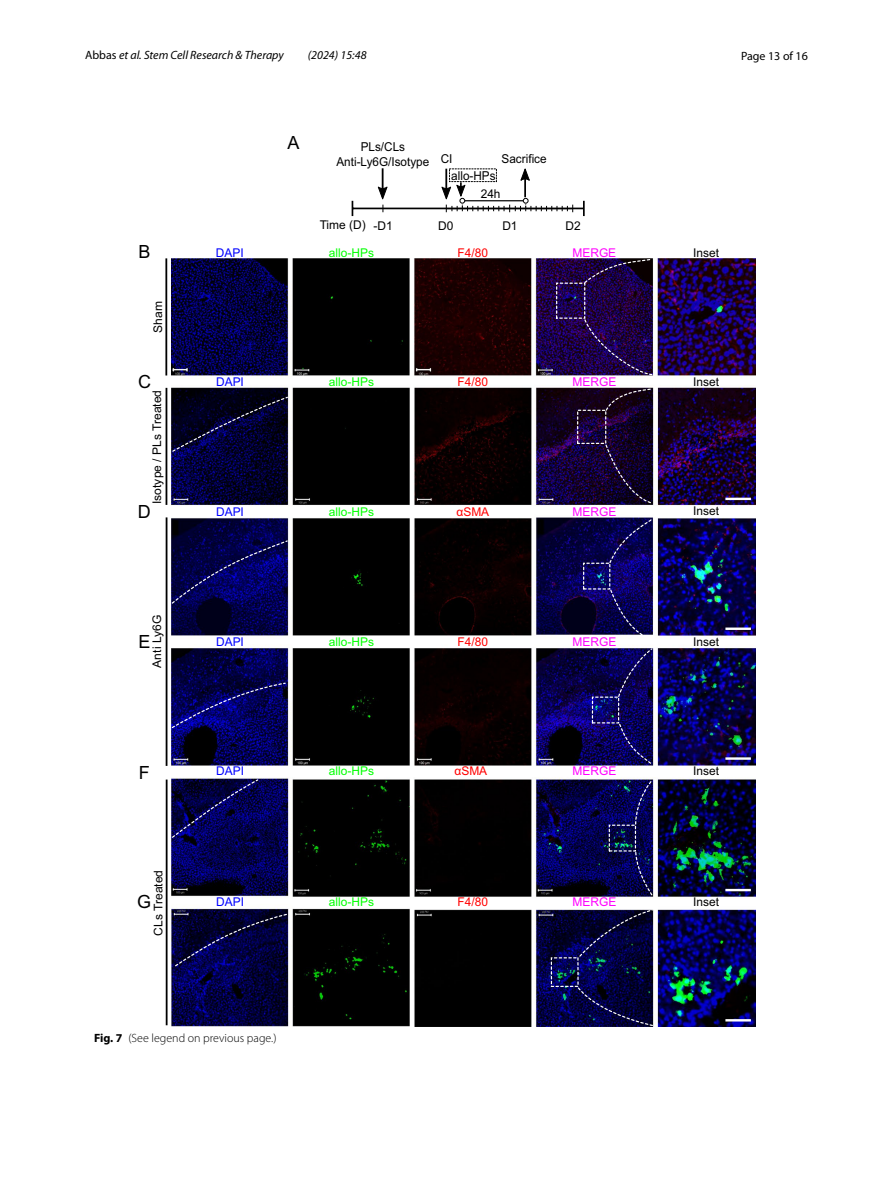
<style>
.page{position:relative;width:893px;height:1187px;background:#fff}
.page>*{position:absolute;margin:0;border:0;box-sizing:border-box;transform-origin:0 0}
.t1{font:18.15px "Arial MT12";color:#000}
.t2{font:12.3px/15.3px "Arial MT12";color:#000;text-align:center;scale:.96 1}
.t3{font:12px "Arial MT12";color:#000}
.t4{font:12px "Arial MT12";color:#0f0}
.t5{font:italic 12px "Myriad Pro";color:#000}
.t6{font:300 12px "Myriad Pro";color:#000}
.t7{font:12px "Arial MT12";color:#f0f}
.t8{font:12px "Arial MT12";color:#f00}
.t9{font:12px "Arial MT12";color:#00f}
.t10{font:12px "Myriad Pro";color:#000}
.s1{font-style:normal}
.s2{font-weight:700}
</style>
<div class="page">
<img style="left:171px;top:258px;width:585px;height:768px">
<hr style="left:166px;top:517px;width:1px;height:248px;background:#000">
<svg style="left:171px;top:539px;width:118px;height:65px;background:#070659"></svg>
<hr style="left:725px;top:627px;width:26px;height:3px;background:#fff">
<svg style="left:617px;top:648px;width:37px;height:118px;background:#140f5e"></svg>
<svg style="left:171px;top:681px;width:116px;height:48px;background:#060562"></svg>
<hr style="left:725px;top:757px;width:26px;height:2px;background:#fff">
<svg style="left:171px;top:396px;width:118px;height:57px;background:#07062c"></svg>
<hr style="left:166px;top:388px;width:1px;height:117px;background:#000">
<div style="left:577px;top:409px;width:29px;height:35px;border:1px dashed #fff"></div>
<svg style="left:604px;top:387px;width:49px;height:117px;background:#18082a"></svg>
<hr style="left:725px;top:497px;width:26px;height:3px;background:#fff">
<hr style="left:166px;top:779px;width:2px;height:246px;background:#000">
<div style="left:609px;top:824px;width:27px;height:27px;border:1px dashed #fff"></div>
<svg style="left:634px;top:779px;width:19px;height:117px;background:#0f0e58"></svg>
<svg style="left:171px;top:778px;width:88px;height:60px;background:#09084f"></svg>
<hr style="left:725px;top:888px;width:26px;height:3px;background:#fff">
<hr style="left:165px;top:258px;width:2px;height:117px;background:#000">
<div style="left:556px;top:282px;width:29px;height:37px;border:1px dashed #fff"></div>
<svg style="left:583px;top:258px;width:70px;height:118px;background:#220745"></svg>
<svg style="left:577px;top:908px;width:77px;height:118px;background:#0c0d43"></svg>
<svg style="left:173px;top:912px;width:115px;height:56px;background:#05053e"></svg>
<hr style="left:725px;top:1019px;width:26px;height:2px;background:#fff">
<hr style="left:352px;top:207px;width:232px;height:2px;background:#000">
<svg style="left:352px;top:201px;width:1px;height:15px"></svg>
<svg style="left:583px;top:201px;width:2px;height:15px"></svg>
<hr style="left:382px;top:168px;width:2px;height:28px;background:#000">
<svg style="left:377px;top:185px;width:11px;height:27px"></svg>
<svg style="left:441px;top:168px;width:132px;height:44px"></svg>
<div style="left:583px;top:562px;width:27px;height:27px;border:1px dashed #fff"></div>
<svg style="left:608px;top:516px;width:46px;height:126px;background:#221d6a"></svg>
<p class="t5" style="left:85px;top:48px;width:200px"><span class="s1">Abbas</span> et al. Stem Cell Research &amp; Therapy</p>
<p class="t5" style="left:308px;top:48px;width:60px">(2024) 15:48</p>
<p class="t10" style="left:741px;top:48px;width:68px">Page 13 of 16</p>
<h1 class="t1" style="left:287px;top:130px;width:14px">A</h1>
<p class="t2" style="left:336px;top:139px;width:98px">PLs/CLs<br>Anti-Ly6G/Isotype</p>
<p class="t2" style="left:441px;top:151px;width:14px">CI</p>
<p class="t2" style="left:502px;top:151px;width:48px">Sacrifice</p>
<p class="t2" style="left:451px;top:168px;width:48px">allo-HPs</p>
<p class="t3" style="left:481px;top:186px;width:21px">24h</p>
<p class="t3" style="left:320px;top:217px;width:75px">Time (D) -D1</p>
<p class="t3" style="left:438px;top:218px;width:17px">D0</p>
<p class="t3" style="left:502px;top:218px;width:17px">D1</p>
<p class="t3" style="left:565px;top:218px;width:17px">D2</p>
<h1 class="t1" style="left:138px;top:239px;width:14px">B</h1>
<p class="t9" style="left:216px;top:244px;width:29px">DAPI</p>
<p class="t4" style="left:329px;top:244px;width:47px">allo-HPs</p>
<p class="t8" style="left:457px;top:244px;width:32px">F4/80</p>
<p class="t7" style="left:572px;top:244px;width:45px">MERGE</p>
<p class="t3" style="left:693px;top:244px;width:27px">Inset</p>
<p class="t3" style="left:150px;top:332px;width:33px;rotate:-90deg">Sham</p>
<h1 class="t1" style="left:138px;top:369px;width:14px">C</h1>
<p class="t9" style="left:216px;top:374px;width:29px">DAPI</p>
<p class="t4" style="left:329px;top:374px;width:47px">allo-HPs</p>
<p class="t8" style="left:458px;top:374px;width:32px">F4/80</p>
<p class="t7" style="left:573px;top:374px;width:45px">MERGE</p>
<p class="t3" style="left:693px;top:374px;width:27px">Inset</p>
<p class="t3" style="left:149px;top:504px;width:115px;rotate:-90deg">Isotype / PLs Treated</p>
<h1 class="t1" style="left:138px;top:500px;width:14px">D</h1>
<p class="t9" style="left:216px;top:503px;width:29px">DAPI</p>
<p class="t4" style="left:329px;top:503px;width:47px">allo-HPs</p>
<p class="t8" style="left:456px;top:503px;width:34px">αSMA</p>
<p class="t7" style="left:573px;top:503px;width:45px">MERGE</p>
<p class="t3" style="left:693px;top:503px;width:27px">Inset</p>
<p class="t3" style="left:149px;top:667px;width:54px;rotate:-90deg">Anti Ly6G</p>
<h1 class="t1" style="left:138px;top:630px;width:14px">E</h1>
<p class="t9" style="left:216px;top:633px;width:29px">DAPI</p>
<p class="t4" style="left:329px;top:633px;width:47px">allo-HPs</p>
<p class="t8" style="left:458px;top:633px;width:32px">F4/80</p>
<p class="t7" style="left:573px;top:633px;width:45px">MERGE</p>
<p class="t3" style="left:693px;top:633px;width:27px">Inset</p>
<h1 class="t1" style="left:139px;top:761px;width:12px">F</h1>
<p class="t9" style="left:216px;top:763px;width:29px">DAPI</p>
<p class="t4" style="left:329px;top:763px;width:47px">allo-HPs</p>
<p class="t8" style="left:454px;top:763px;width:34px">αSMA</p>
<p class="t7" style="left:573px;top:763px;width:45px">MERGE</p>
<p class="t3" style="left:693px;top:763px;width:27px">Inset</p>
<p class="t3" style="left:150px;top:935px;width:67px;rotate:-90deg">CLs Treated</p>
<h1 class="t1" style="left:137px;top:889px;width:16px">G</h1>
<p class="t9" style="left:216px;top:894px;width:29px">DAPI</p>
<p class="t4" style="left:329px;top:894px;width:47px">allo-HPs</p>
<p class="t8" style="left:458px;top:894px;width:32px">F4/80</p>
<p class="t7" style="left:573px;top:894px;width:45px">MERGE</p>
<p class="t3" style="left:693px;top:894px;width:27px">Inset</p>
<p class="t6" style="left:94px;top:1030px;width:184px"><span class="s2">Fig. 7</span> (See legend on previous page.)</p>
</div>
